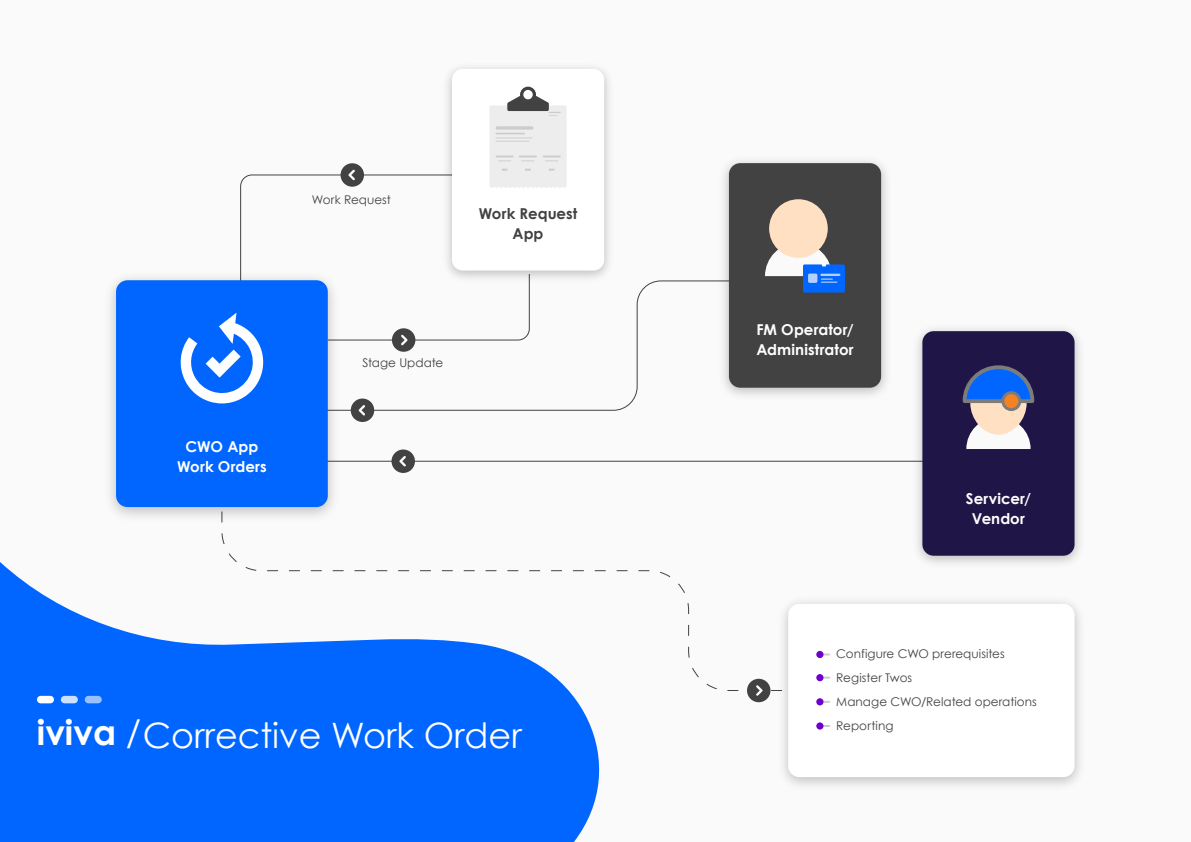
<style>
.page{position:relative;width:1191px;height:842px;background:#fafafa}
.page>*{position:absolute;margin:0;border:0;box-sizing:border-box;transform-origin:0 0}
.t1{font:35px "Century Gothic";color:#fff}
.t2{font:700 15px/20px "Century Gothic";letter-spacing:.005em;color:#fff;text-align:center}
.t3{font:700 15px/20px "Century Gothic";color:#424242;text-align:center}
.t4{font:12px/24px "Century Gothic";color:#424242}
.s1{font-weight:700}
</style>
<div class="page">
<svg style="left:0;top:562px;width:600px;height:280px;background:#1d77fe"></svg>
<hr style="left:312px;top:461px;width:617px;height:1px;background:#424242">
<svg style="left:221px;top:533px;width:551px;height:158px"></svg>
<svg style="left:566px;top:280px;width:148px;height:131px"></svg>
<div style="left:37px;top:696px;width:17px;height:7px;background:#fff;border-radius:4px"></div>
<div style="left:61px;top:696px;width:17px;height:7px;background:#cce0ff;border-radius:4px"></div>
<div style="left:85px;top:696px;width:17px;height:7px;background:#99c1ff;border-radius:4px"></div>
<img style="left:714px;top:161px;width:173px;height:235px">
<div style="left:729px;top:163px;width:152px;height:225px;background:#424242;border-radius:11px"></div>
<div style="left:769px;top:199px;width:58px;height:59px;background:#ffe0c2;border-radius:50%"></div>
<div style="left:803px;top:264px;width:42px;height:29px;background:#06f;border-radius:2px"></div>
<svg style="left:765px;top:243px;width:74px;height:40px"></svg>
<img style="left:907px;top:329px;width:173px;height:235px">
<div style="left:922px;top:331px;width:152px;height:225px;background:#201547;border-radius:11px"></div>
<svg style="left:966px;top:425px;width:64px;height:24px"></svg>
<div style="left:970px;top:375px;width:56px;height:60px;background:#ffe0c2;border-radius:28px"></div>
<svg style="left:962px;top:365px;width:73px;height:40px"></svg>
<div style="left:1002px;top:393px;width:17px;height:17px;background:#f58220;border-radius:50%"></div>
<div style="left:1001px;top:391px;width:20px;height:20px;border:3px solid #7c7c7c;border-radius:50%"></div>
<img style="left:110px;top:277px;width:236px;height:246px">
<div style="left:116px;top:280px;width:212px;height:227px;background:#06f;border-radius:11px"></div>
<img style="left:447px;top:67px;width:171px;height:221px">
<div style="left:452px;top:69px;width:152px;height:202px;background:#fff;border-radius:11px"></div>
<img style="left:772px;top:601px;width:308px;height:185px">
<div style="left:788px;top:604px;width:286px;height:173px;background:#fff;border-radius:11px"></div>
<div style="left:351px;top:398px;width:23px;height:24px;background:#424242;border-radius:50%"></div>
<svg style="left:178px;top:87px;width:388px;height:329px"></svg>
<div style="left:391px;top:449px;width:24px;height:24px;background:#424242;border-radius:50%"></div>
<svg style="left:399px;top:456px;width:7px;height:11px"></svg>
<svg style="left:823px;top:653px;width:6px;height:2px"></svg>
<div style="left:816px;top:651px;width:7px;height:7px;background:#7000cb;border-radius:50%"></div>
<svg style="left:823px;top:677px;width:6px;height:2px"></svg>
<div style="left:816px;top:674px;width:7px;height:7px;background:#7000cb;border-radius:50%"></div>
<svg style="left:823px;top:701px;width:6px;height:2px"></svg>
<div style="left:816px;top:698px;width:7px;height:7px;background:#7000cb;border-radius:50%"></div>
<svg style="left:823px;top:725px;width:6px;height:2px"></svg>
<div style="left:816px;top:722px;width:7px;height:8px;background:#7000cb;border-radius:50%"></div>
<div style="left:747px;top:679px;width:23px;height:23px;background:#424242;border-radius:50%"></div>
<svg style="left:756px;top:685px;width:6px;height:11px"></svg>
<p class="t4" style="left:312px;top:187px;width:81px">Work Request</p>
<p class="t3" style="left:479px;top:203px;width:100px">Work Request<br>App</p>
<p class="t2" style="left:177px;top:437px;width:91px">CWO App<br>Work Orders</p>
<p class="t4" style="left:362px;top:350px;width:82px">Stage Update</p>
<h1 class="t1" style="left:37px;top:714px;width:486px"><span class="s1">iviva</span> /Corrective Work Order</h1>
<p class="t2" style="left:756px;top:320px;width:99px;text-align:left">FM Operator/<br>Administrator</p>
<p class="t2" style="left:966px;top:489px;width:67px">Servicer/<br>Vendor</p>
<p class="t4" style="left:836px;top:642px;width:202px">Configure CWO prerequisites<br>Register Twos<br>Manage CWO/Related operations<br>Reporting</p>
</div>
